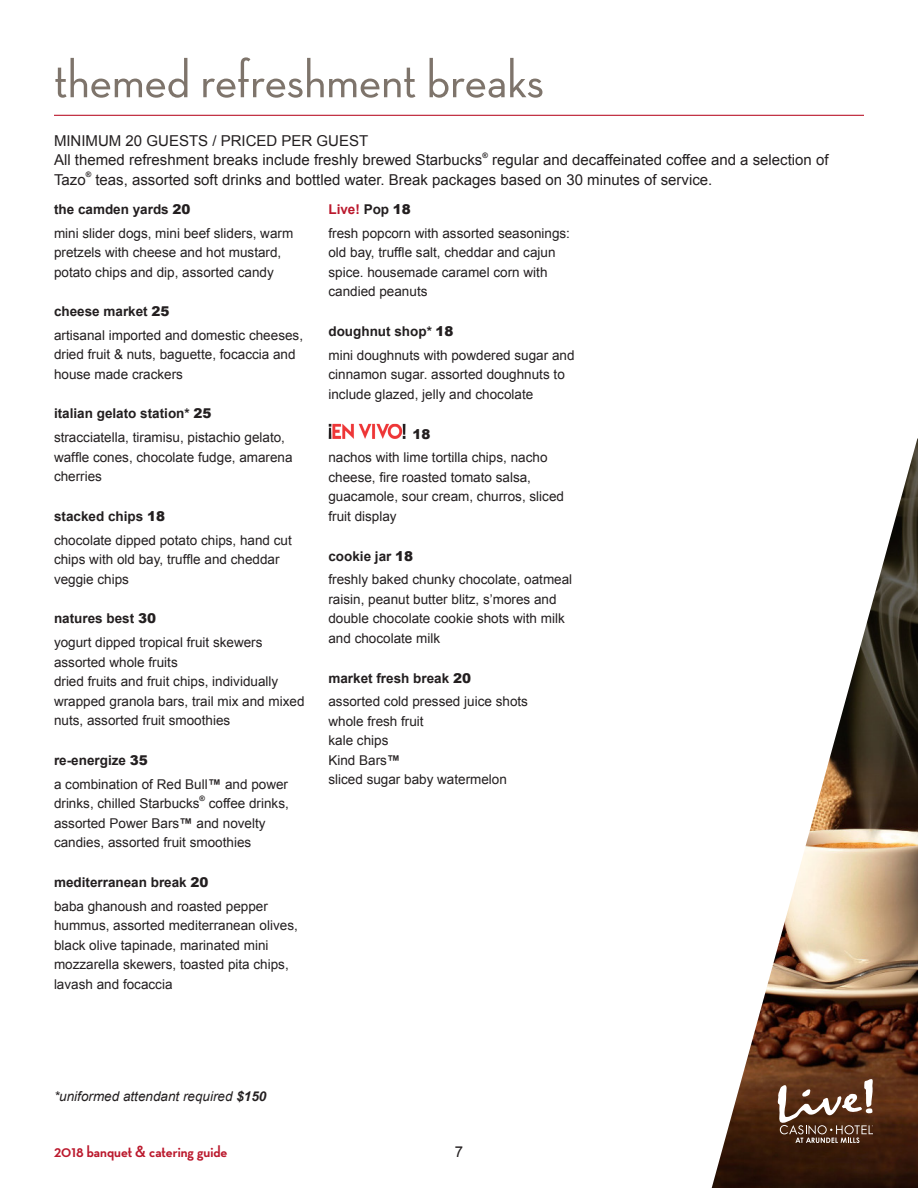
<style>
.page{position:relative;width:918px;height:1188px;background:#fff}
.page>*{position:absolute;margin:0;border:0;box-sizing:border-box;transform-origin:0 0}
.t1{font:500 55.5px "Neutraface Display";color:#7e746b}
.t2{font:700 16.5px "Neutraface Display";color:#bb192d}
.t3{font:15px "Arial";color:#231f20}
.t4{font:13.5px/19.5px "Arial";color:#231f20}
.t5{font:700 13.5px "Arial";color:#231f20}
.t6{font:italic 13.5px "Arial";color:#231f20}
.t7{font:700 13.5px "Arial";color:#bb192d}
.t8{font:900 13.5px "Arial";color:#231f20}
.t9{font:700 7.5px "Arial";color:#231f20}
.s1{font-weight:900}
.s2{font-weight:700}
.s3{color:#231f20}
.s4{font-weight:900;color:#231f20}
</style>
<div class="page">
<hr style="left:54px;top:115px;width:810px;height:1px;background:#bb192d">
<img style="left:712px;top:438px;width:206px;height:750px">
<svg style="left:778px;top:1079px;width:95px;height:64px;background:#775947"></svg>
<img style="left:328px;top:424px;width:78px;height:15px">
<p class="t1" style="left:54px;top:48px;width:492px">themed refreshment breaks</p>
<p class="t3" style="left:54px;top:131px;width:316px">MINIMUM 20 GUESTS / PRICED PER GUEST</p>
<p class="t3" style="left:54px;top:150px;width:430px">All themed refreshment breaks include freshly brewed Starbucks</p>
<p class="t9" style="left:483px;top:150px;width:7px">®</p>
<p class="t3" style="left:492px;top:150px;width:338px">regular and decaffeinated coffee and a selection of</p>
<p class="t3" style="left:54px;top:170px;width:33px">Tazo</p>
<p class="t9" style="left:86px;top:170px;width:7px">®</p>
<p class="t3" style="left:95px;top:170px;width:618px">teas, assorted soft drinks and bottled water. Break packages based on 30 minutes of service.</p>
<p class="t5" style="left:54px;top:200px;width:138px">the camden yards <span class="s1">20</span></p>
<p class="t4" style="left:54px;top:223px;width:241px">mini slider dogs, mini beef sliders, warm pretzels with cheese and hot mustard, potato chips and dip, assorted candy</p>
<p class="t5" style="left:54px;top:302px;width:117px">cheese market <span class="s1">25</span></p>
<p class="t4" style="left:54px;top:325px;width:251px">artisanal imported and domestic cheeses, dried fruit &amp; nuts, baguette, focaccia and house made crackers</p>
<p class="t5" style="left:54px;top:405px;width:159px">italian gelato station* <span class="s1">25</span></p>
<p class="t4" style="left:54px;top:428px;width:240px">stracciatella, tiramisu, pistachio gelato, waffle cones, chocolate fudge, amarena cherries</p>
<p class="t5" style="left:54px;top:507px;width:113px">stacked chips <span class="s1">18</span></p>
<p class="t4" style="left:54px;top:530px;width:239px">chocolate dipped potato chips, hand cut chips with old bay, truffle and cheddar veggie chips</p>
<p class="t5" style="left:54px;top:610px;width:104px">natures best <span class="s1">30</span></p>
<p class="t4" style="left:54px;top:633px;width:252px">yogurt dipped tropical fruit skewers assorted whole fruits<br>dried fruits and fruit chips, individually wrapped granola bars, trail mix and mixed nuts, assorted fruit smoothies</p>
<p class="t5" style="left:54px;top:751px;width:95px">re-energize <span class="s1">35</span></p>
<p class="t4" style="left:54px;top:774px;width:236px">a combination of Red Bull<span class="s2">™</span> and power drinks, chilled Starbucks</p>
<p class="t7" style="left:328px;top:200px;width:84px">Live! <span class="s3">Pop</span> <span class="s4">18</span></p>
<p class="t4" style="left:328px;top:223px;width:243px">fresh popcorn with assorted seasonings: old bay, truffle salt, cheddar and cajun spice. housemade caramel corn with candied peanuts</p>
<p class="t5" style="left:328px;top:322px;width:127px">doughnut shop* <span class="s1">18</span></p>
<p class="t4" style="left:328px;top:345px;width:248px">mini doughnuts with powdered sugar and cinnamon sugar. assorted doughnuts to include glazed, jelly and chocolate</p>
<p class="t8" style="left:412px;top:424px;width:20px">18</p>
<p class="t4" style="left:328px;top:448px;width:237px">nachos with lime tortilla chips, nacho cheese, fire roasted tomato salsa, guacamole, sour cream, churros, sliced fruit display</p>
<p class="t5" style="left:328px;top:547px;width:86px">cookie jar <span class="s1">18</span></p>
<p class="t4" style="left:328px;top:570px;width:245px">freshly baked chunky chocolate, oatmeal raisin, peanut butter blitz, s’mores and double chocolate cookie shots with milk and chocolate milk</p>
<p class="t5" style="left:328px;top:669px;width:144px">market fresh break <span class="s1">20</span></p>
<p class="t4" style="left:328px;top:692px;width:201px">assorted cold pressed juice shots whole fresh fruit<br>kale chips<br>Kind Bars<span class="s2">™<br></span>sliced sugar baby watermelon</p>
<p class="t9" style="left:200px;top:793px;width:7px">®</p>
<p class="t4" style="left:54px;top:794px;width:236px;text-indent:155px">coffee drinks, assorted Power Bars<span class="s2">™</span> and novelty candies, assorted fruit smoothies</p>
<p class="t5" style="left:54px;top:873px;width:156px">mediterranean break <span class="s1">20</span></p>
<p class="t4" style="left:54px;top:897px;width:245px">baba ghanoush and roasted pepper hummus, assorted mediterranean olives, black olive tapinade, marinated mini mozzarella skewers, toasted pita chips, lavash and focaccia</p>
<p class="t6" style="left:54px;top:1088px;width:214px">*uniformed attendant required <span class="s2">$150</span></p>
<p class="t2" style="left:54px;top:1142px;width:175px">2018 banquet &amp; catering guide</p>
<p class="t3" style="left:455px;top:1142px;width:10px">7</p>
</div>
